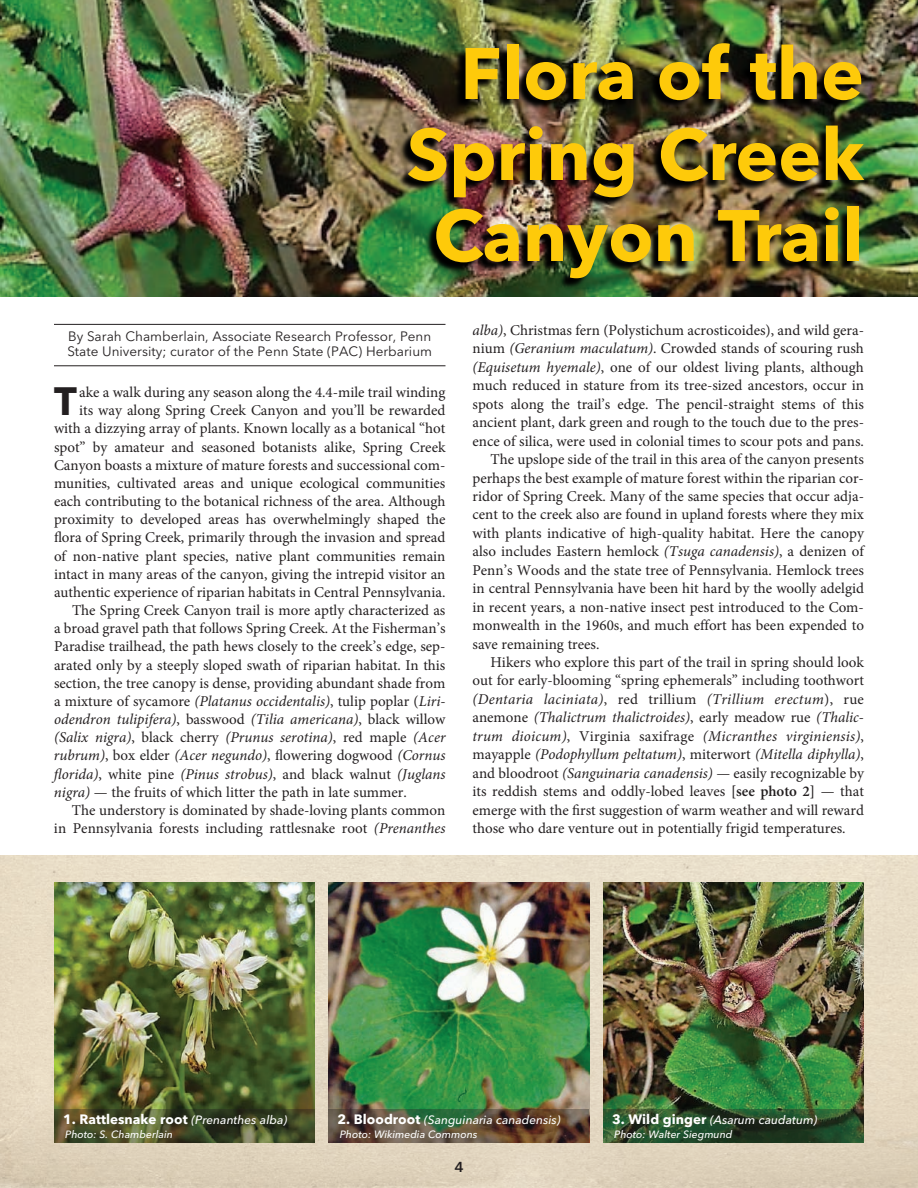
<style>
.page{position:relative;width:918px;height:1188px;background:#fff}
.page>*{position:absolute;margin:0;border:0;box-sizing:border-box;transform-origin:0 0}
.t1{font:700 72px/81px "Avenir Next";color:#feca0a;text-align:right}
.t2{font:700 39.15px "Avenir Next";color:#231f20}
.t3{font:15px "Minion Pro";color:#231f20}
.t4{font:italic 15px "Minion Pro";color:#231f20}
.t5{font:italic 15px "Minion Pro";letter-spacing:.02em;color:#231f20}
.t6{font:600 15px "Whitney";color:#231f20}
.t7{font:13.5px/15.9px "Avenir Next";color:#231f20}
.t8{font:700 13.5px "Avenir Next";color:#fff}
.t9{font:italic 500 12px "Avenir Next";color:#fff}
.t10{font:italic 500 10.5px "Avenir Next";color:#fff}
.s1{font-style:italic}
.s2{font-style:normal}
.s3{font-weight:600}
.s4{font-weight:500;font-style:italic;font-size:12px}
.s5{font-weight:700;font-style:normal;font-size:13.5px}
</style>
<div class="page">
<hr style="left:54px;top:324px;width:392px;height:1px;background:#231f20">
<hr style="left:54px;top:365px;width:392px;height:1px;background:#231f20">
<img style="left:54px;top:882px;width:261px;height:227px">
<img style="left:328px;top:882px;width:262px;height:227px">
<img style="left:603px;top:882px;width:261px;height:227px">
<img style="left:0;top:0;width:918px;height:297px">
<img style="left:196px;top:9px;width:722px;height:316px">
<div style="left:54px;top:1109px;width:261px;height:34px;background:#231f20;opacity:.35"></div>
<div style="left:328px;top:1109px;width:262px;height:34px;background:#231f20;opacity:.35"></div>
<div style="left:603px;top:1109px;width:261px;height:34px;background:#231f20;opacity:.35"></div>
<h1 class="t1" style="left:407px;top:32px;width:459px">Flora of the<br>Spring Creek<br>Canyon Trail</h1>
<p class="t7" style="left:67px;top:327px;width:366px">By Sarah Chamberlain, Associate Research Professor, Penn<br>State University; curator of the Penn State (PAC) Herbarium</p>
<h2 class="t2" style="left:54px;top:367px;width:24px">T</h2>
<p class="t3" style="left:79px;top:387px;width:368px">ake a walk during any season along the 4.4-mile trail winding</p>
<p class="t3" style="left:79px;top:405px;width:368px">its way along Spring Creek Canyon and you’ll be rewarded</p>
<p class="t3" style="left:54px;top:423px;width:393px">with a dizzying array of plants. Known locally as a botanical “hot</p>
<p class="t3" style="left:54px;top:441px;width:393px">spot” by amateur and seasoned botanists alike, Spring Creek</p>
<p class="t3" style="left:54px;top:459px;width:393px">Canyon boasts a mixture of mature forests and successional com-</p>
<p class="t3" style="left:54px;top:477px;width:393px">munities, cultivated areas and unique ecological communities</p>
<p class="t3" style="left:54px;top:496px;width:393px">each contributing to the botanical richness of the area. Although</p>
<p class="t3" style="left:54px;top:514px;width:393px">proximity to developed areas has overwhelmingly shaped the</p>
<p class="t3" style="left:54px;top:532px;width:393px">flora of Spring Creek, primarily through the invasion and spread</p>
<p class="t3" style="left:54px;top:550px;width:393px">of non-native plant species, native plant communities remain</p>
<p class="t3" style="left:54px;top:568px;width:393px">intact in many areas of the canyon, giving the intrepid visitor an</p>
<p class="t3" style="left:54px;top:586px;width:393px">authentic experience of riparian habitats in Central Pennsylvania.</p>
<p class="t3" style="left:72px;top:605px;width:375px">The Spring Creek Canyon trail is more aptly characterized as</p>
<p class="t3" style="left:54px;top:623px;width:393px">a broad gravel path that follows Spring Creek. At the Fisherman’s</p>
<p class="t3" style="left:54px;top:641px;width:393px">Paradise trailhead, the path hews closely to the creek’s edge, sep-</p>
<p class="t3" style="left:54px;top:659px;width:393px">arated only by a steeply sloped swath of riparian habitat. In this</p>
<p class="t3" style="left:54px;top:677px;width:393px">section, the tree canopy is dense, providing abundant shade from</p>
<p class="t3" style="left:54px;top:695px;width:393px">a mixture of sycamore <span class="s1">(Platanus occidentalis)</span>, tulip poplar (<span class="s1">Liri-</span></p>
<p class="t4" style="left:54px;top:713px;width:393px">odendron tulipifera)<span class="s2">, basswood</span> (Tilia americana)<span class="s2">, black willow</span></p>
<p class="t4" style="left:54px;top:732px;width:393px">(Salix nigra)<span class="s2">, black cherry</span> (Prunus serotina)<span class="s2">, red maple</span> (Acer</p>
<p class="t4" style="left:54px;top:750px;width:393px">rubrum)<span class="s2">, box elder</span> (Acer negundo)<span class="s2">, flowering dogwood</span> (Cornus</p>
<p class="t4" style="left:54px;top:768px;width:393px">florida)<span class="s2">, white pine</span> (Pinus strobus)<span class="s2">, and black walnut</span> (Juglans</p>
<p class="t3" style="left:54px;top:786px;width:354px"><span class="s1">nigra)</span> — the fruits of which litter the path in late summer.</p>
<p class="t3" style="left:72px;top:804px;width:375px">The understory is dominated by shade-loving plants common</p>
<p class="t3" style="left:54px;top:823px;width:393px">in Pennsylvania forests including rattlesnake root <span class="s1">(Prenanthes</span></p>
<p class="t3" style="left:472px;top:324px;width:393px"><span class="s1">alba)</span>, Christmas fern (Polystichum acrosticoides), and wild gera-</p>
<p class="t3" style="left:472px;top:343px;width:393px">nium <span class="s1">(Geranium maculatum)</span>. Crowded stands of scouring rush</p>
<p class="t3" style="left:472px;top:361px;width:393px"><span class="s1">(Equisetum hyemale)</span>, one of our oldest living plants, although</p>
<p class="t3" style="left:472px;top:380px;width:393px">much reduced in stature from its tree-sized ancestors, occur in</p>
<p class="t3" style="left:472px;top:398px;width:393px">spots along the trail’s edge. The pencil-straight stems of this</p>
<p class="t3" style="left:472px;top:417px;width:393px">ancient plant, dark green and rough to the touch due to the pres-</p>
<p class="t3" style="left:472px;top:435px;width:393px">ence of silica, were used in colonial times to scour pots and pans.</p>
<p class="t3" style="left:490px;top:454px;width:375px">The upslope side of the trail in this area of the canyon presents</p>
<p class="t3" style="left:472px;top:472px;width:393px">perhaps the best example of mature forest within the riparian cor-</p>
<p class="t3" style="left:472px;top:490px;width:393px">ridor of Spring Creek. Many of the same species that occur adja-</p>
<p class="t3" style="left:472px;top:509px;width:393px">cent to the creek also are found in upland forests where they mix</p>
<p class="t3" style="left:472px;top:527px;width:393px">with plants indicative of high-quality habitat. Here the canopy</p>
<p class="t3" style="left:472px;top:546px;width:393px">also includes Eastern hemlock <span class="s1">(Tsuga canadensis)</span>, a denizen of</p>
<p class="t3" style="left:472px;top:564px;width:393px">Penn’s Woods and the state tree of Pennsylvania. Hemlock trees</p>
<p class="t3" style="left:472px;top:583px;width:393px">in central Pennsylvania have been hit hard by the woolly adelgid</p>
<p class="t3" style="left:472px;top:601px;width:393px">in recent years, a non-native insect pest introduced to the Com-</p>
<p class="t3" style="left:472px;top:620px;width:393px">monwealth in the 1960s, and much effort has been expended to</p>
<p class="t3" style="left:472px;top:638px;width:129px">save remaining trees.</p>
<p class="t3" style="left:490px;top:657px;width:375px">Hikers who explore this part of the trail in spring should look</p>
<p class="t3" style="left:472px;top:675px;width:393px">out for early-blooming “spring ephemerals” including toothwort</p>
<p class="t5" style="left:472px;top:693px;width:393px">(Dentaria laciniata)<span class="s2">, red trillium</span> (Trillium erectum<span class="s2">), rue</span></p>
<p class="t4" style="left:472px;top:712px;width:393px"><span class="s2">anemone</span> (Thalictrum thalictroides)<span class="s2">, early meadow rue</span> (Thalic-</p>
<p class="t4" style="left:472px;top:730px;width:393px">trum dioicum)<span class="s2">, Virginia saxifrage</span> (Micran thes virginiensis)<span class="s2">,</span></p>
<p class="t4" style="left:473px;top:749px;width:393px"><span class="s2">mayapple</span> (Podo phyl lum peltatum)<span class="s2">, miterwort</span> (Mitella diphylla)<span class="s2">,</span></p>
<p class="t3" style="left:473px;top:767px;width:393px">and bloodroot <span class="s1">(Sanguinaria canadensis)</span> — easily recognizable by</p>
<p class="t3" style="left:473px;top:786px;width:393px">its reddish stems and oddly-lobed leaves <span class="s3">[see photo 2]</span> — that</p>
<p class="t3" style="left:473px;top:804px;width:393px">emerge with the first suggestion of warm weather and will reward</p>
<p class="t3" style="left:473px;top:823px;width:375px">those who dare venture out in potentially frigid temperatures.</p>
<p class="t8" style="left:63px;top:1108px;width:226px">1. Rattlesnake root <span class="s4">(Prenanthes alba)</span></p>
<p class="t10" style="left:65px;top:1125px;width:109px">Photo: S. Chamberlain</p>
<p class="t9" style="left:338px;top:1110px;width:225px"><span class="s5">2. Bloodroot</span> (Sanguinaria canadensis)</p>
<p class="t10" style="left:340px;top:1125px;width:139px">Photo: Wikimedia Commons</p>
<p class="t6" style="left:455px;top:1158px;width:10px">4</p>
<p class="t9" style="left:612px;top:1110px;width:207px"><span class="s5">3. Wild ginger</span> (Asarum caudatum)</p>
<p class="t10" style="left:614px;top:1125px;width:120px">Photo: Walter Siegmund</p>
</div>
